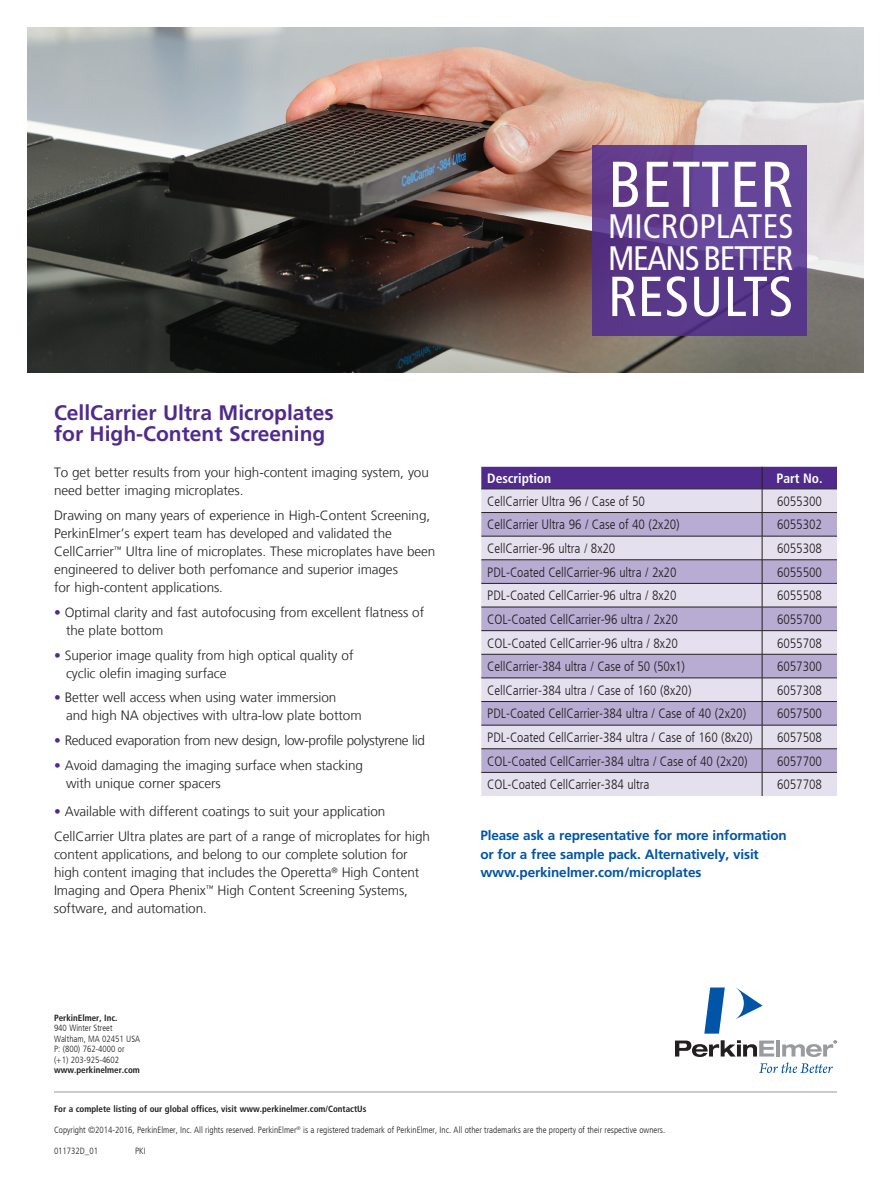
<style>
.page{position:relative;width:891px;height:1188px;background:#fff}
.page>*{position:absolute;margin:0;border:0;box-sizing:border-box;transform-origin:0 0}
.t1{font:condensed 64.65px "Frutiger LT Com";letter-spacing:.005em;color:#fff}
.t2{font:condensed 56.25px "Frutiger LT Com";letter-spacing:.01em;color:#fff}
.t3{font:condensed 33.9px/32.4px "Frutiger LT Com";letter-spacing:-.04em;color:#fff}
.Intro_Sub_Product_Id{font:700 21px "Frutiger LT Com";color:#502b8d}
.Body_Copy{font:300 13.5px/18px "Frutiger LT Com";letter-spacing:-.005em;color:#231f20}
.Body_Copy-2{font:300 condensed 13.5px "Frutiger LT Com";letter-spacing:-.005em;color:#231f20}
.Body_Copy-3{font:700 13.5px/19.5px "Frutiger LT Com";letter-spacing:-.01em;color:#0154a6}
.Body_Copy-4{font:300 13.5px "Frutiger LT Com";letter-spacing:-.025em;color:#231f20}
.Body_Copy-5{font:700 condensed 13.5px "Frutiger LT Com";letter-spacing:-.005em;color:#fff}
.Signoff_Address{font:300 condensed 9px/10.5px "Frutiger LT Com";color:#231f20}
.Signoff_Address-2{font:700 condensed 9px "Frutiger LT Com";color:#231f20}
.s1{color:#502b8d}
.s2{font-weight:700}
</style>
<div class="page">
<img style="left:27px;top:27px;width:837px;height:346px">
<svg style="left:592px;top:146px;width:215px;height:190px;background:#5e3c8e"></svg>
<svg style="left:736px;top:988px;width:27px;height:31px"></svg>
<svg style="left:704px;top:988px;width:21px;height:46px"></svg>
<svg style="left:675px;top:1040px;width:162px;height:33px"></svg>
<hr style="left:54px;top:1092px;width:783px;height:1px;background:#999b9e">
<svg style="left:481px;top:467px;width:356px;height:329px;background:#c1b6d3"></svg>
<p class="Intro_Sub_Product_Id" style="left:54px;top:401px;width:281px">CellCarrier Ultra Microplates</p>
<p class="Intro_Sub_Product_Id" style="left:54px;top:422px;width:273px">for High-Content Screening</p>
<p class="Body_Copy" style="left:54px;top:464px;width:376px">To get better results from your high-content imaging system, you need better imaging microplates.</p>
<p class="Body_Copy" style="left:54px;top:506px;width:383px">Drawing on many years of experience in High-Content Screening, PerkinElmer’s expert team has developed and validated the CellCarrier<sup>™</sup> Ultra line of microplates. These microplates have been engineered to deliver both perfomance and superior images<br>for high-content applications.</p>
<p class="Body_Copy" style="left:66px;top:603px;width:360px;text-indent:-12px"><span class="s1">•</span> Optimal clarity and fast autofocusing from excellent flatness of the plate bottom</p>
<p class="Body_Copy" style="left:66px;top:646px;width:289px;text-indent:-12px"><span class="s1">•</span> Superior image quality from high optical quality of cyclic olefin imaging surface</p>
<p class="Body_Copy" style="left:66px;top:689px;width:297px;text-indent:-12px"><span class="s1">•</span> Better well access when using water immersion<br>and high NA objectives with ultra-low plate bottom</p>
<p class="Body_Copy-4" style="left:54px;top:732px;width:372px"><span class="s1">•</span> Reduced evaporation from new design, low-profile polystyrene lid</p>
<p class="Body_Copy" style="left:66px;top:756px;width:299px;text-indent:-12px"><span class="s1">•</span> Avoid damaging the imaging surface when stacking with unique corner spacers</p>
<p class="Body_Copy" style="left:54px;top:803px;width:333px"><span class="s1">•</span> Available with different coatings to suit your application</p>
<p class="Body_Copy" style="left:54px;top:827px;width:378px">CellCarrier Ultra plates are part of a range of microplates for high content applications, and belong to our complete solution for high content imaging that includes the Operetta<sup>®</sup> High Content Imaging and Opera Phenix<sup>™</sup> High Content Screening Systems, software, and automation.</p>
<p class="Signoff_Address" style="left:54px;top:1013px;width:88px"><span class="s2">PerkinElmer, Inc.<br></span>940 Winter Street<br>Waltham, MA 02451 USA</p>
<p class="Signoff_Address" style="left:54px;top:1044px;width:72px">P: (800) 762-4000 or</p>
<p class="Signoff_Address" style="left:54px;top:1055px;width:67px">(+1) 203-925-4602</p>
<p class="Signoff_Address-2" style="left:54px;top:1065px;width:87px">www.perkinelmer.com</p>
<p class="t1" style="left:608px;top:147px;width:187px">BETTER</p>
<p class="t3" style="left:608px;top:210px;width:187px">MICROPLATES<br>MEANS BETTER</p>
<p class="t2" style="left:608px;top:264px;width:187px">RESULTS</p>
<p class="Body_Copy-5" style="left:487px;top:470px;width:65px">Description</p>
<p class="Body_Copy-5" style="left:776px;top:470px;width:48px">Part No.</p>
<p class="Body_Copy-2" style="left:487px;top:493px;width:159px">CellCarrier Ultra 96 / Case of 50</p>
<p class="Body_Copy-2" style="left:777px;top:493px;width:46px">6055300</p>
<p class="Body_Copy-2" style="left:487px;top:517px;width:194px">CellCarrier Ultra 96 / Case of 40 (2x20)</p>
<p class="Body_Copy-2" style="left:777px;top:517px;width:46px">6055302</p>
<p class="Body_Copy-2" style="left:487px;top:541px;width:130px">CellCarrier-96 ultra / 8x20</p>
<p class="Body_Copy-2" style="left:777px;top:541px;width:46px">6055308</p>
<p class="Body_Copy-2" style="left:487px;top:564px;width:191px">PDL-Coated CellCarrier-96 ultra / 2x20</p>
<p class="Body_Copy-2" style="left:777px;top:564px;width:46px">6055500</p>
<p class="Body_Copy-2" style="left:487px;top:588px;width:191px">PDL-Coated CellCarrier-96 ultra / 8x20</p>
<p class="Body_Copy-2" style="left:777px;top:588px;width:46px">6055508</p>
<p class="Body_Copy-2" style="left:487px;top:611px;width:192px">COL-Coated CellCarrier-96 ultra / 2x20</p>
<p class="Body_Copy-2" style="left:777px;top:611px;width:46px">6055700</p>
<p class="Body_Copy-2" style="left:487px;top:635px;width:192px">COL-Coated CellCarrier-96 ultra / 8x20</p>
<p class="Body_Copy-2" style="left:777px;top:635px;width:46px">6055708</p>
<p class="Body_Copy-2" style="left:487px;top:659px;width:199px">CellCarrier-384 ultra / Case of 50 (50x1)</p>
<p class="Body_Copy-2" style="left:777px;top:659px;width:46px">6057300</p>
<p class="Body_Copy-2" style="left:487px;top:682px;width:206px">CellCarrier-384 ultra / Case of 160 (8x20)</p>
<p class="Body_Copy-2" style="left:777px;top:682px;width:46px">6057308</p>
<p class="Body_Copy-2" style="left:487px;top:706px;width:260px">PDL-Coated CellCarrier-384 ultra / Case of 40 (2x20)</p>
<p class="Body_Copy-2" style="left:777px;top:706px;width:46px">6057500</p>
<p class="Body_Copy-2" style="left:487px;top:730px;width:267px">PDL-Coated CellCarrier-384 ultra / Case of 160 (8x20)</p>
<p class="Body_Copy-2" style="left:777px;top:730px;width:46px">6057508</p>
<p class="Body_Copy-2" style="left:487px;top:753px;width:262px">COL-Coated CellCarrier-384 ultra / Case of 40 (2x20)</p>
<p class="Body_Copy-2" style="left:777px;top:753px;width:46px">6057700</p>
<p class="Body_Copy-2" style="left:487px;top:777px;width:164px">COL-Coated CellCarrier-384 ultra</p>
<p class="Body_Copy-2" style="left:777px;top:777px;width:46px">6057708</p>
<p class="Body_Copy-3" style="left:480px;top:825px;width:308px">Please ask a representative for more information or for a free sample pack. Alternatively, visit</p>
<p class="Body_Copy-3" style="left:480px;top:863px;width:222px">www.perkinelmer.com/microplates</p>
<p class="Signoff_Address-2" style="left:54px;top:1103px;width:314px">For a complete listing of our global offices, visit www.perkinelmer.com/ContactUs</p>
<p class="Signoff_Address" style="left:54px;top:1124px;width:613px">Copyright ©2014-2016, PerkinElmer, Inc. All rights reserved. PerkinElmer<sup>®</sup> is a registered trademark of PerkinElmer, Inc. All other trademarks are the property of their respective owners.</p>
<p class="Signoff_Address" style="left:54px;top:1145px;width:46px">011732D_01</p>
<p class="Signoff_Address" style="left:135px;top:1145px;width:12px">PKI</p>
</div>
